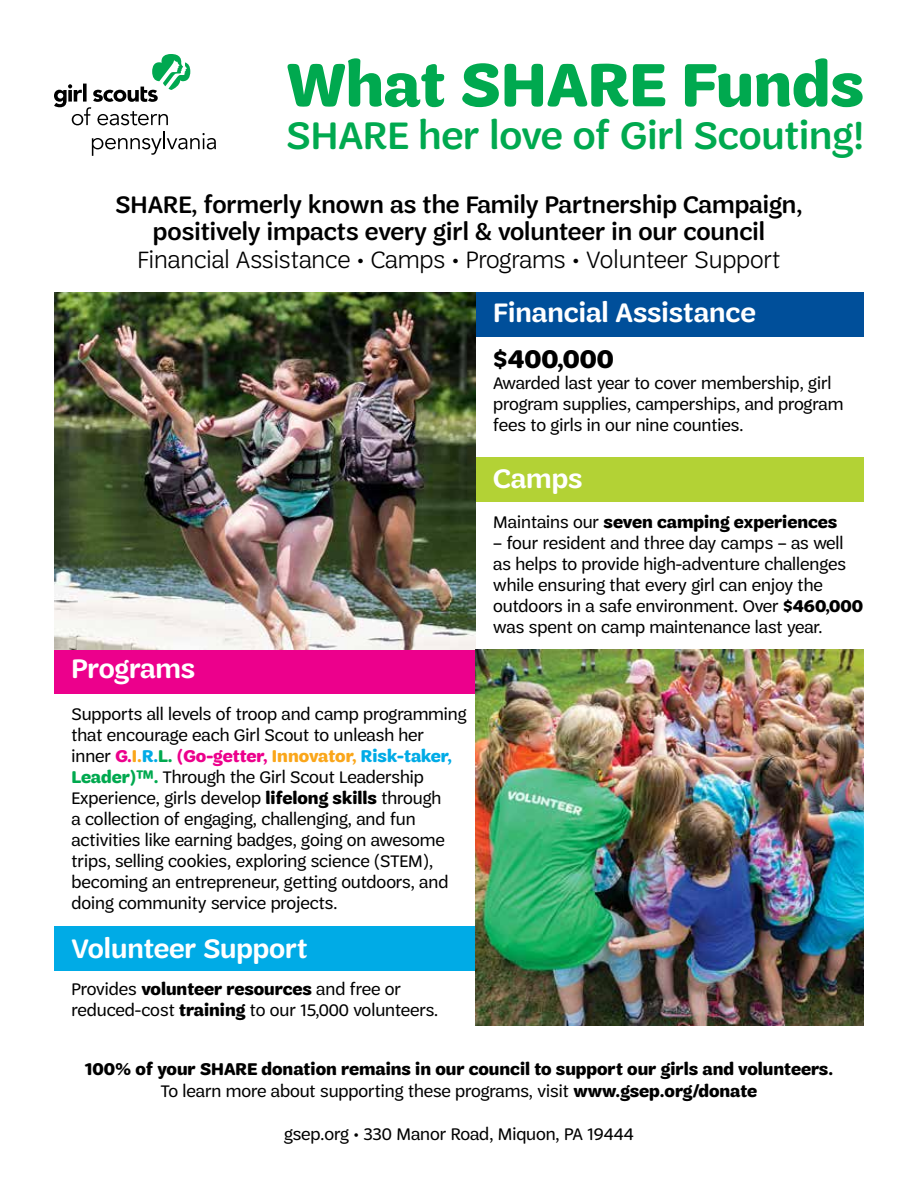
<style>
.page{position:relative;width:918px;height:1188px;background:#fff}
.page>*{position:absolute;margin:0;border:0;box-sizing:border-box;transform-origin:0 0}
.t1{font:700 64.5px "Trefoil Sans";color:#00a94f}
.t2{font:500 40.95px "Trefoil Sans";color:#00a94f}
.t3{font:600 28.5px "Trefoil Sans";color:#fff}
.t4{font:700 27px "Trefoil Sans";color:#000}
.t5{font:500 25.5px/27.6px "Trefoil Sans";color:#000;text-align:center}
.t6{font:300 25.5px "Trefoil Sans";color:#000}
.t7{font:18px/21px "Trefoil Sans";color:#000}
.t8{font:700 18px/21.6px "Trefoil Sans";color:#000;text-align:center}
.s1{font-weight:400}
.s2{font-weight:700}
.s3{font-weight:700;color:#ec008c}
.s4{font-weight:700;color:#faa61a}
.s5{font-weight:700;color:#00abe6}
.s6{font-weight:700;color:#00a94f}
</style>
<div class="page">
<div style="left:54px;top:927px;width:422px;height:44px;background:#00abe6"></div>
<div style="left:54px;top:650px;width:422px;height:44px;background:#ec008c"></div>
<div style="left:476px;top:458px;width:388px;height:44px;background:#b3d235"></div>
<svg style="left:92px;top:132px;width:124px;height:24px"></svg>
<svg style="left:54px;top:54px;width:136px;height:71px"></svg>
<div style="left:476px;top:293px;width:388px;height:44px;background:#004f9a"></div>
<img style="left:54px;top:293px;width:422px;height:356px">
<img style="left:476px;top:649px;width:388px;height:376px">
<h1 class="t1" style="left:287px;top:49px;width:579px">What SHARE Funds</h1>
<h2 class="t2" style="left:287px;top:113px;width:579px">SHARE her love of Girl Scouting!</h2>
<h3 class="t5" style="left:116px;top:190px;width:688px">SHARE, formerly known as the Family Partnership Campaign, positively impacts every girl &amp; volunteer in our council</h3>
<h3 class="t6" style="left:138px;top:246px;width:644px">Financial Assistance • Camps • Programs • Volunteer Support</h3>
<h3 class="t3" style="left:493px;top:297px;width:264px">Financial Assistance</h3>
<h3 class="t4" style="left:493px;top:344px;width:122px">$400,000</h3>
<p class="t7" style="left:493px;top:373px;width:352px">Awarded last year to cover membership, girl program supplies, camperships, and program fees to girls in our nine counties.</p>
<h3 class="t3" style="left:493px;top:462px;width:91px">Camps</h3>
<p class="t8" style="left:493px;top:512px;width:345px"><span class="s1">Maintains our</span> seven camping experiences</p>
<p class="t7" style="left:493px;top:533px;width:372px">– four resident and three day camps – as well as helps to provide high-adventure challenges while ensuring that every girl can enjoy the outdoors in a safe environment. Over <span class="s2">$460,000 </span>was spent on camp maintenance last year.</p>
<h3 class="t3" style="left:71px;top:653px;width:125px">Programs</h3>
<p class="t7" style="left:71px;top:704px;width:397px">Supports all levels of troop and camp programming that encourage each Girl Scout to unleash her inner <span class="s3">G.</span><span class="s4">I.</span><span class="s5">R.</span><span class="s6">L.</span> <span class="s3">(Go-getter,</span> <span class="s4">Innovator,</span> <span class="s5">Risk-taker, </span><span class="s6">Leader)™.</span> Through the Girl Scout Leadership Experience, girls develop <span class="s2">lifelong skills</span> through<br>a collection of engaging, challenging, and fun activities like earning badges, going on awesome trips, selling cookies, exploring science (STEM), becoming an entrepreneur, getting outdoors, and doing community service projects.</p>
<h3 class="t3" style="left:71px;top:932px;width:238px">Volunteer Support</h3>
<p class="t7" style="left:71px;top:979px;width:368px">Provides <span class="s2">volunteer resources</span> and free or reduced-cost <span class="s2">training</span> to our 15,000 volunteers.</p>
<p class="t8" style="left:85px;top:1059px;width:750px">100% of your SHARE donation remains in our council to support our girls and volunteers.<br><span class="s1">To learn more about supporting these programs, visit</span> www.gsep.org/donate</p>
<p class="t7" style="left:284px;top:1124px;width:351px">gsep.org • 330 Manor Road, Miquon, PA 19444</p>
</div>
